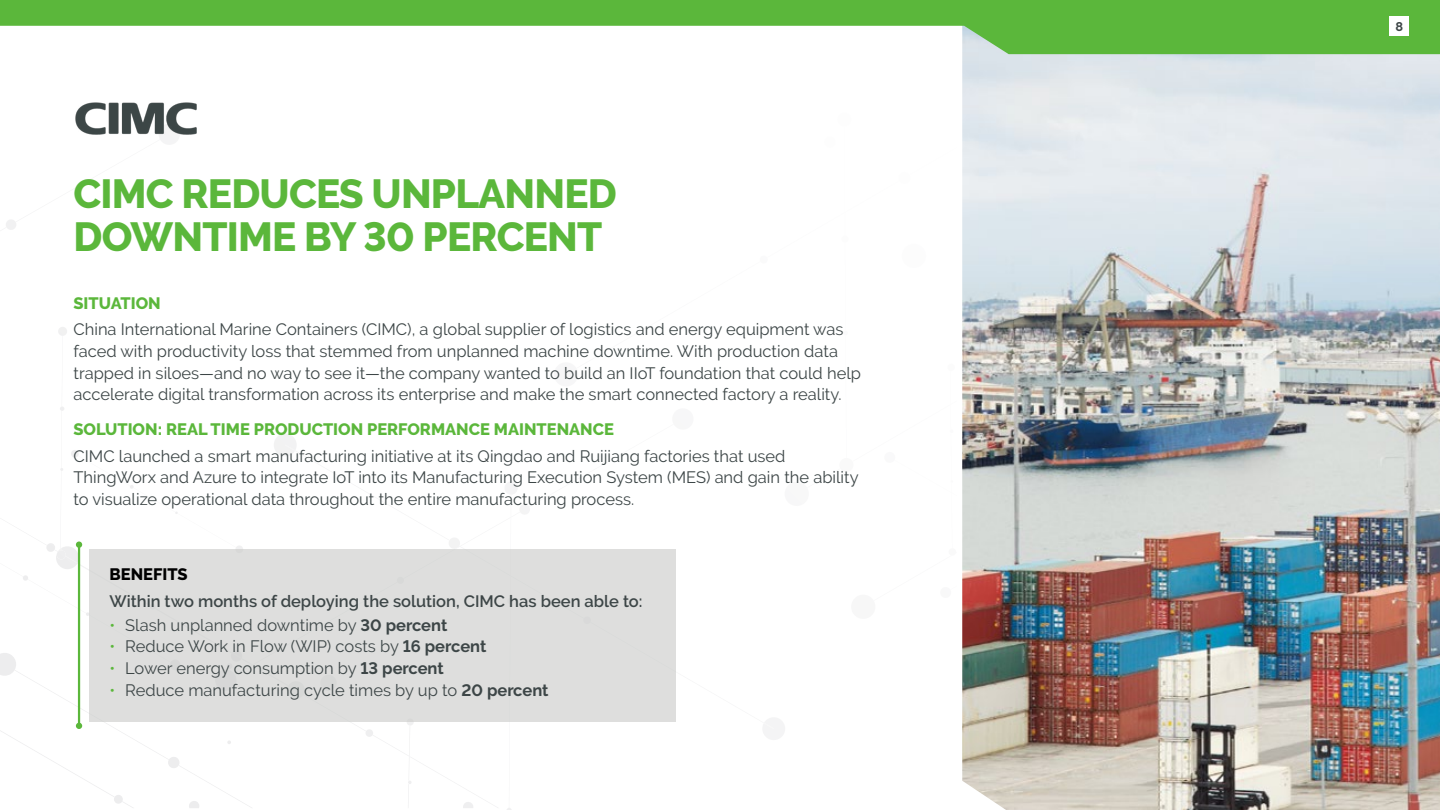
<style>
.page{position:relative;width:1440px;height:810px;background:#fff}
.page>*{position:absolute;margin:0;border:0;box-sizing:border-box;transform-origin:0 0}
.t1{font:800 40.5px/43.5px "PTC Raleway";letter-spacing:-.02em;color:#5bb73b}
.t2{font:16.5px/21.8px "PTC Raleway";color:#3d4647}
.t3{font:800 16.5px "PTC Raleway";color:#5bb73b}
.t4{font:600 16.5px "PTC Raleway";color:#3d4647}
.t5{font:800 16.5px "PTC Raleway";color:#000}
.t6{font:700 12.75px "PTC Raleway";color:#3d4647}
.s1{color:#5bb73b}
.s2{font-weight:700}
</style>
<div class="page">
<img style="left:962px;top:54px;width:478px;height:756px">
<svg style="left:763px;top:718px;width:22px;height:22px"></svg>
<svg style="left:366px;top:729px;width:7px;height:8px"></svg>
<svg style="left:274px;top:434px;width:186px;height:115px"></svg>
<svg style="left:6px;top:122px;width:170px;height:108px"></svg>
<svg style="left:463px;top:802px;width:10px;height:6px"></svg>
<svg style="left:274px;top:518px;width:15px;height:31px"></svg>
<div style="left:505px;top:481px;width:13px;height:14px;background:#f4f4f5;border-radius:7px"></div>
<svg style="left:507px;top:505px;width:23px;height:305px"></svg>
<div style="left:407px;top:718px;width:7px;height:8px;background:#ededee;border-radius:4px"></div>
<svg style="left:408px;top:756px;width:4px;height:47px"></svg>
<div style="left:58px;top:327px;width:9px;height:9px;background:#ededee;border-radius:4px"></div>
<svg style="left:0;top:0;width:1440px;height:54px;fill:#5bb73b"></svg>
<div style="left:89px;top:549px;width:587px;height:173px;background:#dededd"></div>
<svg style="left:0;top:407px;width:252px;height:401px"></svg>
<div style="left:1390px;top:16px;width:19px;height:20px;background:#fff"></div>
<img style="left:76px;top:102px;width:120px;height:33px">
<h1 class="t1" style="left:74px;top:172px;width:545px">CIMC REDUCES UNPLANNED<br>DOWNTIME BY 30 PERCENT</h1>
<p class="t3" style="left:74px;top:294px;width:89px">SITUATION</p>
<p class="t2" style="left:74px;top:318px;width:789px">China International Marine Containers (CIMC), a global supplier of logistics and energy equipment was faced with productivity loss that stemmed from unplanned machine downtime. With production data trapped in siloes—and no way to see it—the company wanted to build an IIoT foundation that could help accelerate digital transformation across its enterprise and make the smart connected factory a reality.</p>
<p class="t3" style="left:74px;top:420px;width:542px">SOLUTION: REAL TIME PRODUCTION PERFORMANCE MAINTENANCE</p>
<p class="t2" style="left:74px;top:445px;width:787px">CIMC launched a smart manufacturing initiative at its Qingdao and Ruijiang factories that used<br>ThingWorx and Azure to integrate IoT into its Manufacturing Execution System (MES) and gain the ability to visualize operational data throughout the entire manufacturing process.</p>
<p class="t5" style="left:110px;top:565px;width:80px">BENEFITS</p>
<p class="t4" style="left:110px;top:591px;width:535px">Within two months of deploying the solution, CIMC has been able to:</p>
<p class="t2" style="left:110px;top:614px;width:339px"><span class="s1">•</span> Slash unplanned downtime by <span class="s2">30 percent</span></p>
<p class="t2" style="left:110px;top:636px;width:378px"><span class="s1">•</span> Reduce Work in Flow (WIP) costs by <span class="s2">16 percent</span></p>
<p class="t2" style="left:110px;top:657px;width:336px"><span class="s1">•</span> Lower energy consumption by <span class="s2">13 percent</span></p>
<p class="t2" style="left:110px;top:679px;width:441px"><span class="s1">•</span> Reduce manufacturing cycle times by up to <span class="s2">20 percent</span></p>
<p class="t6" style="left:1396px;top:20px;width:9px">8</p>
</div>
